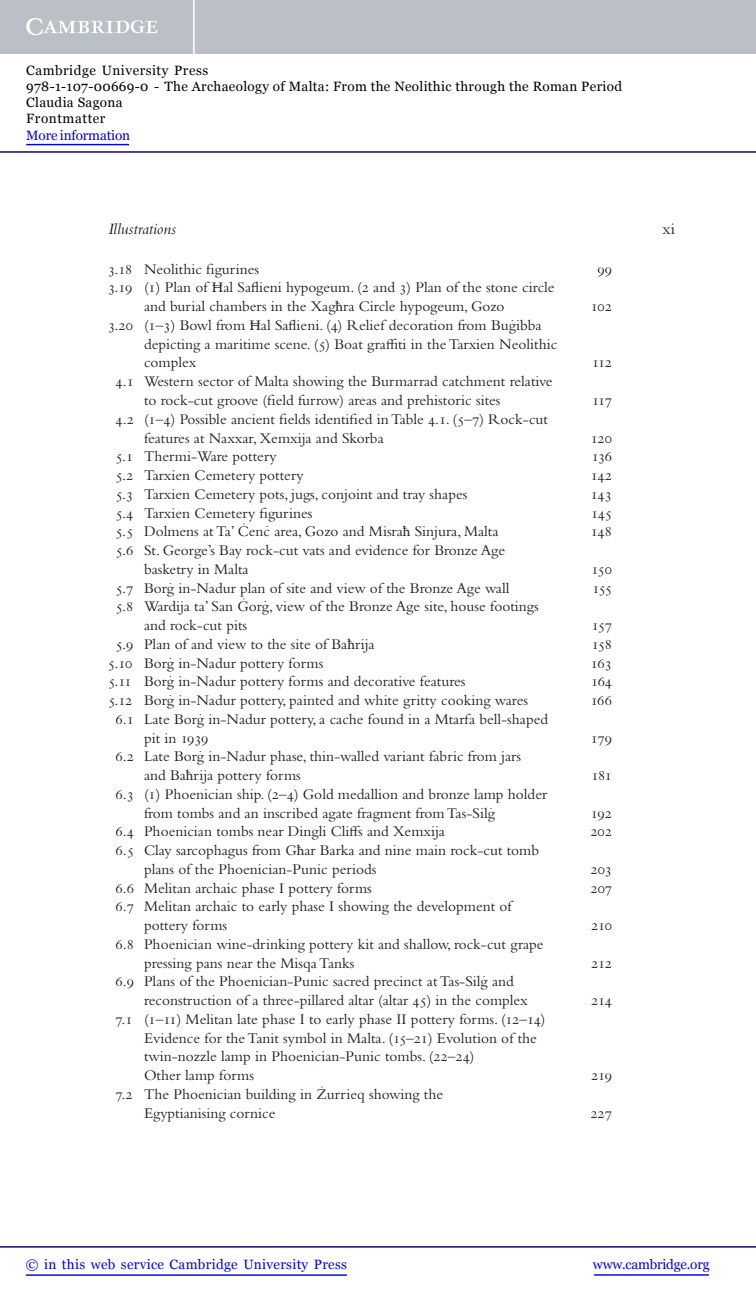
<style>
.page{position:relative;width:756px;height:1298px;background:#fff}
.page>*{position:absolute;margin:0;border:0;box-sizing:border-box;transform-origin:0 0}
.t1{font:italic 16.5px "Bembo Std";color:#231f20}
.t2{font:16.5px "Bembo Std";color:#231f20}
.t3{font:15.3px/18.8px "Bembo Std";color:#231f20}
.t4{font:13.5px/16.2px "Georgia";letter-spacing:.025em;color:#000}
.t5{font:13.5px "Georgia";letter-spacing:.025em;color:#0000f1}
.t6{font:13.5px "Georgia";letter-spacing:-.015em;color:#0000f1}
.t7{font:13.5px "Georgia";letter-spacing:-.01em;color:#0000f1}
.s1{font-family:"Arno Pro"}
.s2{font-family:"SP Atlantis"}
</style>
<div class="page">
<div style="left:0;top:0;width:756px;height:54px;background:#bac0c6"></div>
<svg style="left:26px;top:18px;width:132px;height:17px"></svg>
<hr style="left:193px;top:0;width:2px;height:54px;background:#fff">
<hr style="left:0;top:151px;width:756px;height:2px;background:#150666">
<hr style="left:594px;top:1274px;width:115px;height:1px;background:#0000f1">
<hr style="left:0;top:1246px;width:756px;height:1px;background:#150666">
<hr style="left:26px;top:1274px;width:321px;height:1px;background:#0000f1">
<hr style="left:26px;top:144px;width:103px;height:1px;background:#0000f1">
<p class="t4" style="left:26px;top:62px;width:597px">Cambridge University Press<br>978-1-107-00669-0 - The Archaeology of Malta: From the Neolithic through the Roman Period Claudia Sagona<br>Frontmatter</p>
<p class="t7" style="left:26px;top:127px;width:105px">More information</p>
<p class="t1" style="left:108px;top:222px;width:70px">Illustrations</p>
<p class="t2" style="left:663px;top:222px;width:14px">xi</p>
<p class="t3" style="left:108px;top:261px;width:153px">3.18 Neolithic figurines</p>
<p class="t3" style="left:597px;top:261px;width:16px">99</p>
<p class="t3" style="left:144px;top:280px;width:412px;text-indent:-36px">3.19 (1) Plan of <span class="s1">Ħ</span>al Saflieni hypogeum. (2 and 3) Plan of the stone circle and burial chambers in the Xag<span class="s1">ħ</span>ra Circle hypogeum, Gozo</p>
<p class="t3" style="left:591px;top:298px;width:23px">102</p>
<p class="t3" style="left:144px;top:317px;width:415px;text-indent:-36px">3.20 (1–3) B owl from <span class="s1">Ħ</span>al Saflieni. (4) Relief decoration from Bug <span class="s2">?</span>ibba depicting a maritime scene. (5) B oat graffiti in the Tarxien Neolithic complex</p>
<p class="t3" style="left:144px;top:373px;width:410px;text-indent:-29px">4.1 Western sector of Malta showing the Burmarrad catchment relative to rock-cut groove (field furrow) areas and prehistoric sites</p>
<p class="t3" style="left:144px;top:411px;width:406px;text-indent:-29px">4.2 (1–4) Possible ancient fields identified in Table 4.1 . (5–7) Rock-cut features at Naxxar, Xemxija and Skorba</p>
<p class="t3" style="left:592px;top:355px;width:21px">112</p>
<p class="t3" style="left:592px;top:392px;width:21px">117</p>
<p class="t3" style="left:591px;top:430px;width:23px">120</p>
<p class="t3" style="left:116px;top:448px;width:163px">5.1 Thermi-Ware pottery</p>
<p class="t3" style="left:592px;top:448px;width:22px">136</p>
<p class="t3" style="left:116px;top:467px;width:190px">5.2 Tarxien Cemetery pottery</p>
<p class="t3" style="left:591px;top:467px;width:23px">142</p>
<p class="t3" style="left:116px;top:486px;width:353px">5.3 Tarxien Cemetery pots, jugs, conjoint and tray shapes</p>
<p class="t3" style="left:591px;top:486px;width:23px">143</p>
<p class="t3" style="left:116px;top:505px;width:199px">5.4 Tarxien Cemetery figurines</p>
<p class="t3" style="left:591px;top:505px;width:22px">145</p>
<p class="t3" style="left:116px;top:523px;width:385px">5.5 Dolmens at Ta’ C <span class="s2">.</span>enc <span class="s2">&gt;</span>area, Gozo and Misra<span class="s1">ħ</span> Sinjura, Malta</p>
<p class="t3" style="left:591px;top:523px;width:23px">148</p>
<p class="t3" style="left:144px;top:542px;width:363px;text-indent:-29px">5.6 St. George’s B ay rock-cut vats and evidence for Bronze Age basketry in Malta</p>
<p class="t3" style="left:592px;top:561px;width:22px">150</p>
<p class="t3" style="left:115px;top:580px;width:395px">5.7 B org <span class="s2">?</span>in-Nadur plan of site and view of the Bronze Age wall</p>
<p class="t3" style="left:592px;top:580px;width:21px">155</p>
<p class="t3" style="left:144px;top:598px;width:396px;text-indent:-29px">5.8 Wardija ta’ San G <span class="s2">.</span>org <span class="s2">?</span>, view of the Bronze Age site, house footings and rock-cut pits</p>
<p class="t3" style="left:592px;top:617px;width:22px">157</p>
<p class="t3" style="left:115px;top:636px;width:261px">5.9 Plan of and view to the site of B a<span class="s1">ħ</span>rija</p>
<p class="t3" style="left:592px;top:636px;width:22px">158</p>
<p class="t3" style="left:108px;top:655px;width:217px">5.10 B org <span class="s2">?</span>in-Nadur pottery forms</p>
<p class="t3" style="left:591px;top:655px;width:23px">163</p>
<p class="t3" style="left:108px;top:673px;width:359px">5.11 B org <span class="s2">?</span>in-Nadur pottery forms and decorative features</p>
<p class="t3" style="left:591px;top:673px;width:22px">164</p>
<p class="t3" style="left:108px;top:692px;width:422px">5.12 B org <span class="s2">?</span>in-Nadur pottery, painted and white gritty cooking wares</p>
<p class="t3" style="left:591px;top:692px;width:23px">166</p>
<p class="t3" style="left:144px;top:711px;width:406px;text-indent:-29px">6.1 Late B org <span class="s2">?</span>in-Nadur pottery, a cache found in a Mtarfa bell-shaped pit in 1939</p>
<p class="t3" style="left:591px;top:730px;width:23px">179</p>
<p class="t3" style="left:144px;top:748px;width:379px;text-indent:-29px">6.2 Late B org <span class="s2">?</span>in-Nadur phase, thin-walled variant fabric from jars and B a<span class="s1">ħ</span>rija pottery forms</p>
<p class="t3" style="left:144px;top:786px;width:405px;text-indent:-29px">6.3 (1) Phoenician ship. (2–4) Gold medallion and bronze lamp holder from tombs and an inscribed agate fragment from Tas-Silg <span class="s2">?</span></p>
<p class="t3" style="left:592px;top:767px;width:22px">181</p>
<p class="t3" style="left:591px;top:805px;width:23px">192</p>
<p class="t3" style="left:116px;top:823px;width:331px">6.4 Phoenician tombs near Dingli Cliffs and Xemxija</p>
<p class="t3" style="left:590px;top:823px;width:23px">202</p>
<p class="t3" style="left:144px;top:842px;width:396px;text-indent:-29px">6.5 Clay sarcophagus from G<span class="s1">ħ</span>ar B arka and nine main rock-cut tomb plans of the Phoenician-Punic periods</p>
<p class="t3" style="left:591px;top:861px;width:23px">203</p>
<p class="t3" style="left:116px;top:880px;width:258px">6.6 Melitan archaic phase I pottery forms</p>
<p class="t3" style="left:591px;top:880px;width:23px">207</p>
<p class="t3" style="left:144px;top:898px;width:369px;text-indent:-29px">6.7 Melitan archaic to early phase I showing the development of pottery forms</p>
<p class="t3" style="left:591px;top:917px;width:22px">210</p>
<p class="t3" style="left:144px;top:936px;width:401px;text-indent:-29px">6.8 Phoenician wine-drinking pottery kit and shallow, rock-cut grape pressing pans near the Misqa Tanks</p>
<p class="t3" style="left:144px;top:973px;width:385px;text-indent:-29px">6.9 Plans of the Phoenician-Punic sacred precinct at Tas-Silg <span class="s2">?</span>and reconstruction of a three-pillared altar (altar 45) in the complex</p>
<p class="t3" style="left:144px;top:1011px;width:403px;text-indent:-29px">7.1 (1–11) Melitan late phase I to early phase II pottery forms. (12–14)<br>Evidence for the Tanit symbol in Malta. (15–21) Evolution of the twin-nozzle lamp in Phoenician-Punic tombs. (22–24)<br>Other lamp forms</p>
<p class="t3" style="left:144px;top:1086px;width:301px;text-indent:-29px">7.2 The Phoenician building in Z <span class="s2">.</span>urrieq showing the<br>Egyptianising cornice</p>
<p class="t3" style="left:591px;top:955px;width:22px">212</p>
<p class="t3" style="left:591px;top:992px;width:22px">214</p>
<p class="t3" style="left:591px;top:1067px;width:22px">219</p>
<p class="t3" style="left:590px;top:1105px;width:23px">227</p>
<p class="t5" style="left:26px;top:1256px;width:323px">© in this web service Cambridge University Press</p>
<p class="t6" style="left:593px;top:1256px;width:118px">www.cambridge.org</p>
</div>
